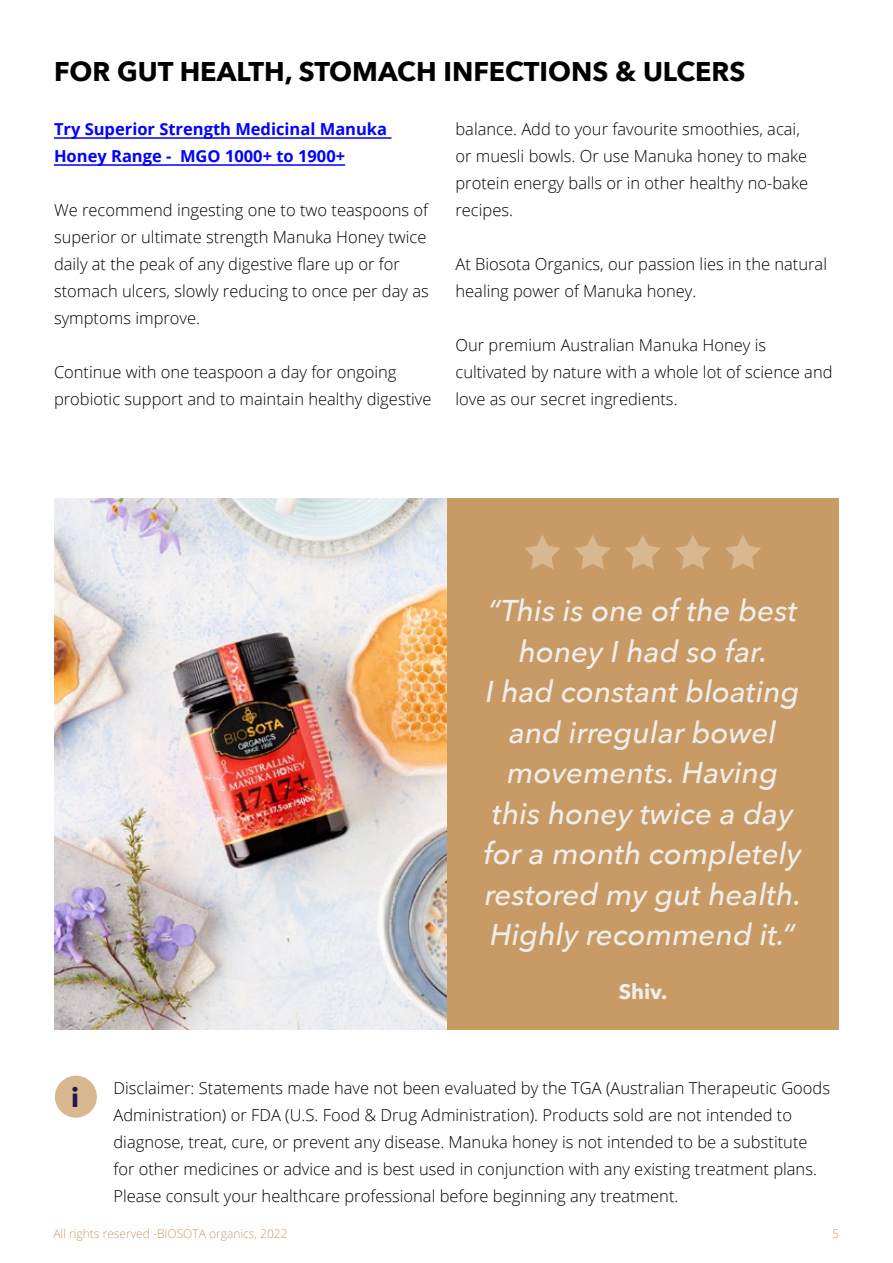
<style>
.page{position:relative;width:893px;height:1263px;background:#fff}
.page>*{position:absolute;margin:0;border:0;box-sizing:border-box;transform-origin:0 0}
.t1{font:italic 500 30px/40.5px "Avenir Next";color:#f1eee9;text-align:center}
.t2{font:700 27px "Avenir Next";color:#000}
.t3{font:700 27px "Avenir Next";color:#281649}
.t4{font:700 21px "Avenir Next";color:#f1eee9}
.t5{font:300 16.5px/27px "Open Sans";color:#000}
.t6{font:700 16.5px/27px "Open Sans";color:#00f}
.t7{font:300 12px "Open Sans";color:#c79a66}
</style>
<div class="page">
<div style="left:446px;top:498px;width:393px;height:531px;background:#c79a66"></div>
<svg style="left:625px;top:535px;width:36px;height:34px"></svg>
<svg style="left:675px;top:535px;width:36px;height:34px"></svg>
<svg style="left:575px;top:535px;width:35px;height:34px"></svg>
<svg style="left:525px;top:535px;width:35px;height:34px"></svg>
<svg style="left:725px;top:535px;width:36px;height:34px"></svg>
<div style="left:55px;top:1076px;width:42px;height:42px;background:#d7b88f;border-radius:50%"></div>
<img style="left:54px;top:498px;width:392px;height:531px">
<hr style="left:54px;top:137px;width:337px;height:2px;background:#00f">
<hr style="left:54px;top:164px;width:291px;height:2px;background:#00f">
<p class="t2" style="left:54px;top:48px;width:693px">FOR GUT HEALTH, STOMACH INFECTIONS &amp; ULCERS</p>
<p class="t6" style="left:54px;top:115px;width:335px">Try Superior Strength Medicinal Manuka<br>Honey Range - MGO 1000+ to 1900+</p>
<p class="t5" style="left:54px;top:196px;width:376px">We recommend ingesting one to two teaspoons of superior or ultimate strength Manuka Honey twice daily at the peak of any digestive flare up or for stomach ulcers, slowly reducing to once per day as symptoms improve.</p>
<p class="t5" style="left:54px;top:358px;width:379px">Continue with one teaspoon a day for ongoing probiotic support and to maintain healthy digestive</p>
<p class="t5" style="left:455px;top:115px;width:354px">balance. Add to your favourite smoothies, acai, or muesli bowls. Or use Manuka honey to make protein energy balls or in other healthy no-bake recipes.</p>
<p class="t5" style="left:455px;top:250px;width:373px">At Biosota Organics, our passion lies in the natural healing power of Manuka honey.</p>
<p class="t5" style="left:455px;top:331px;width:379px">Our premium Australian Manuka Honey is cultivated by nature with a whole lot of science and love as our secret ingredients.</p>
<p class="t1" style="left:484px;top:589px;width:319px">“This is one of the best honey I had so far.<br>I had constant bloating and irregular bowel movements. Having this honey twice a day for a month completely restored my gut health.<br>Highly recommend it.“</p>
<p class="t4" style="left:619px;top:973px;width:50px">Shiv.</p>
<p class="t3" style="left:71px;top:1074px;width:9px">i</p>
<p class="t5" style="left:113px;top:1074px;width:718px">Disclaimer: Statements made have not been evaluated by the TGA (Australian Therapeutic Goods Administration) or FDA (U.S. Food &amp; Drug Administration). Products sold are not intended to diagnose, treat, cure, or prevent any disease. Manuka honey is not intended to be a substitute for other medicines or advice and is best used in conjunction with any existing treatment plans.<br>Please consult your healthcare professional before beginning any treatment.</p>
<p class="t7" style="left:53px;top:1225px;width:236px">All rights reserved -BIOSOTA organics, 2022</p>
<p class="t7" style="left:832px;top:1225px;width:8px">5</p>
</div>
